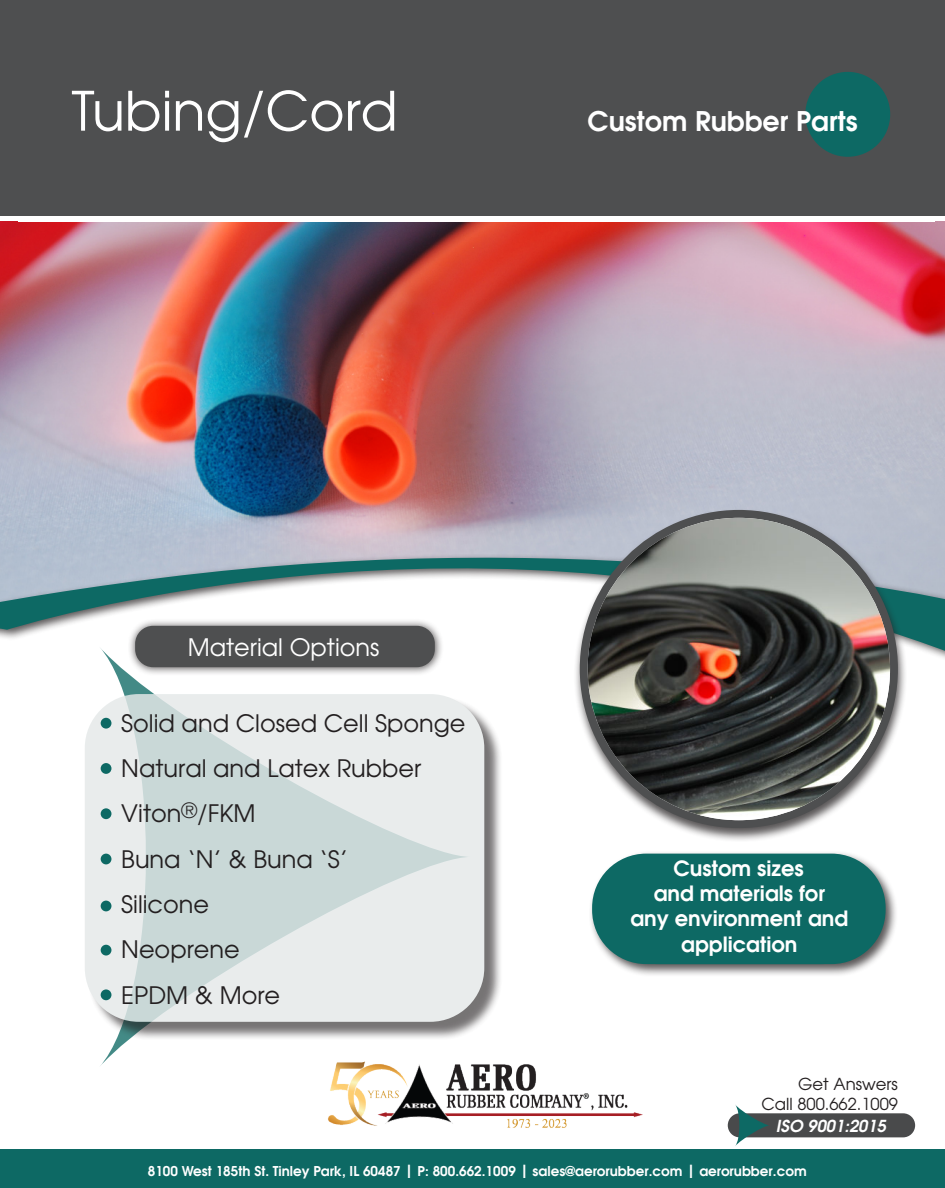
<style>
.page{position:relative;width:945px;height:1188px;background:#fff}
.page>*{position:absolute;margin:0;border:0;box-sizing:border-box;transform-origin:0 0}
.t1{font:54px "Avant Garde";color:#fff}
.t2{font:600 27px "Avant Garde";color:#fff}
.t3{font:24px/45.3px "Avant Garde";color:#231f20}
.t4{font:24px "Avant Garde";color:#fff}
.t5{font:600 21px/25.2px "Avant Garde";color:#fff;text-align:center}
.t6{font:16.5px/19.8px "Avant Garde";color:#231f20;text-align:right}
.t7{font:italic 600 16.5px "Avant Garde";color:#fff}
.t8{font:600 13.5px "Avant Garde";color:#fff}
.s1{font-size:18px}
</style>
<div class="page">
<img style="left:0;top:222px;width:945px;height:255px">
<div style="left:0;top:0;width:945px;height:216px;background:#4e4f50"></div>
<div style="left:0;top:1149px;width:945px;height:39px;background:#0d6964"></div>
<svg style="left:0;top:477px;width:945px;height:264px"></svg>
<div style="left:805px;top:72px;width:85px;height:85px;background:#0d6964;border-radius:50%"></div>
<svg style="left:99px;top:647px;width:372px;height:419px"></svg>
<img style="left:324px;top:1059px;width:319px;height:69px">
<div style="left:728px;top:1113px;width:187px;height:24px;background:#494a4b;border-radius:12px"></div>
<svg style="left:735px;top:1105px;width:35px;height:41px"></svg>
<div style="left:573px;top:508px;width:334px;height:335px;background:#231f20;opacity:.75"></div>
<div style="left:580px;top:510px;width:318px;height:318px;background:#4e4f50;border-radius:50%"></div>
<img style="left:588px;top:518px;width:302px;height:302px;border-radius:151px">
<div style="left:128px;top:618px;width:315px;height:58px;background:#231f20;opacity:.75"></div>
<div style="left:135px;top:626px;width:300px;height:41px;background:#4e4f50;border-radius:18px"></div>
<div style="left:87px;top:696px;width:416px;height:344px;background:#231f20;opacity:.75"></div>
<svg style="left:85px;top:694px;width:399px;height:328px;background:#dce4e3"></svg>
<div style="left:101px;top:718px;width:10px;height:11px;background:#0d6964;border-radius:50%"></div>
<div style="left:101px;top:763px;width:10px;height:11px;background:#0d6964;border-radius:50%"></div>
<div style="left:101px;top:945px;width:10px;height:11px;background:#0d6964;border-radius:50%"></div>
<div style="left:101px;top:989px;width:10px;height:11px;background:#0d6964;border-radius:50%"></div>
<div style="left:101px;top:854px;width:10px;height:10px;background:#0d6964;border-radius:50%"></div>
<div style="left:101px;top:901px;width:10px;height:10px;background:#0d6964;border-radius:50%"></div>
<div style="left:101px;top:808px;width:10px;height:11px;background:#0d6964;border-radius:50%"></div>
<div style="left:589px;top:850px;width:310px;height:127px;background:#231f20;opacity:.75"></div>
<div style="left:592px;top:854px;width:294px;height:110px;background:#0d6964;border-radius:54px"></div>
<h1 class="t1" style="left:72px;top:90px;width:328px">Tubing/Cord</h1>
<p class="t2" style="left:588px;top:110px;width:271px">Custom Rubber Parts</p>
<p class="t4" style="left:188px;top:638px;width:193px">Material Options</p>
<p class="t3" style="left:121px;top:703px;width:346px">Solid and Closed Cell Sponge<br>Natural and Latex Rubber</p>
<p class="t3" style="left:121px;top:793px;width:136px">Viton<sup>®</sup>/FKM</p>
<p class="t3" style="left:121px;top:839px;width:228px">Buna ‘N’ &amp; Buna ‘S’<br>Silicone</p>
<p class="t3" style="left:121px;top:929px;width:160px">Neoprene<br>EPDM &amp; More</p>
<p class="t5" style="left:630px;top:858px;width:220px">Custom sizes<br>and materials for<br>any environment and application</p>
<p class="t6" style="left:762px;top:1076px;width:138px">Get Answers<br>Call 800.662.1009</p>
<p class="t7" style="left:776px;top:1117px;width:112px">ISO 9001:2015</p>
<p class="t8" style="left:148px;top:1166px;width:660px">8100 West 185th St. Tinley Park, IL 60487 <span class="s1">|</span> P: 800.662.1009 <span class="s1">|</span> sales@aerorubber.com <span class="s1">|</span> aerorubber.com</p>
</div>
